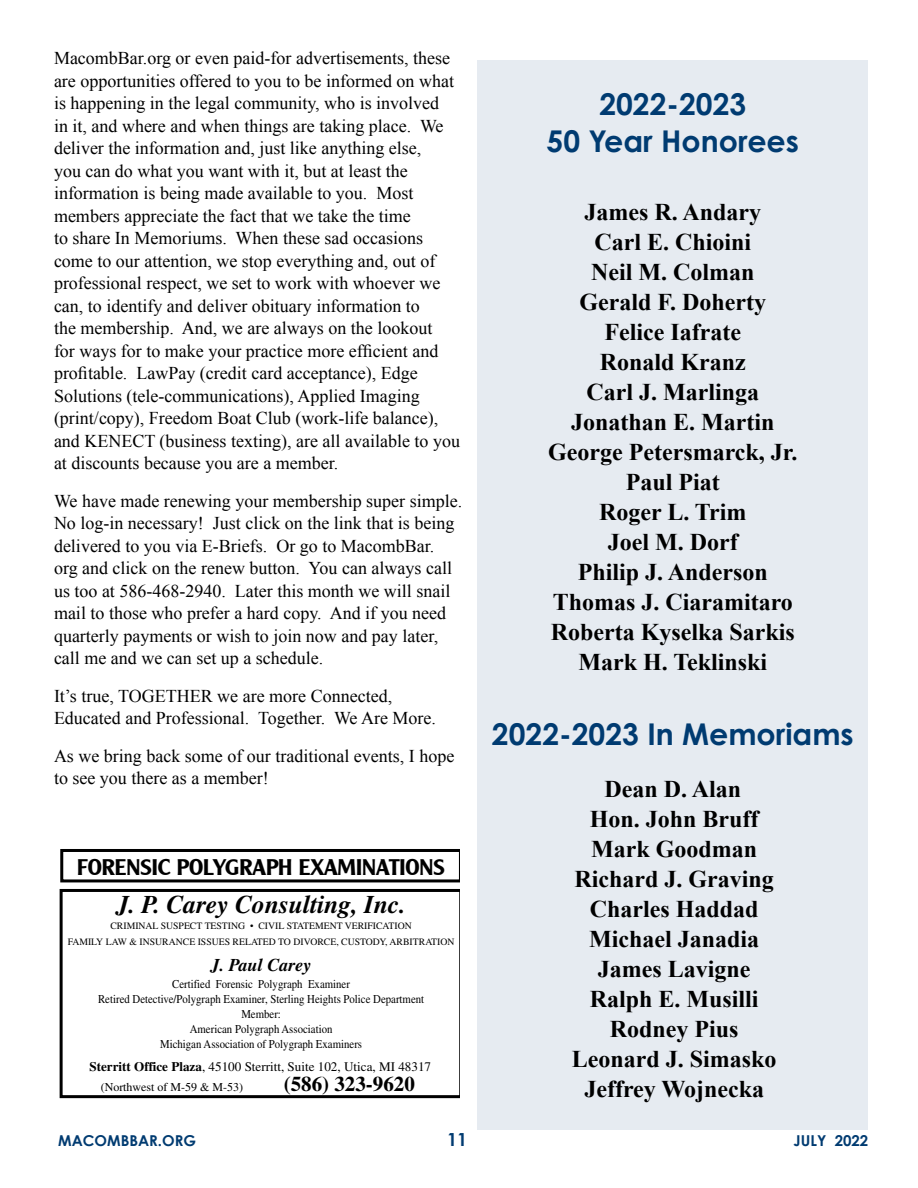
<style>
.page{position:relative;width:918px;height:1188px;background:#fff}
.page>*{position:absolute;margin:0;border:0;box-sizing:border-box;transform-origin:0 0}
.t1{font:700 30px/37.5px "Century Gothic Pro";color:#003b71;text-align:center}
.t2{font:italic 700 25.5px "Times";color:#000}
.t3{font:700 24px/30px "Times New Roman";color:#000;text-align:center}
.t4{font:700 22.5px "Clearly Gothic";color:#000}
.t5{font:700 21px "Times";color:#000}
.t6{font:18px/22.5px "Times New Roman";color:#000}
.t7{font:italic 700 18px "Times";color:#000}
.t8{font:700 18px "Century Gothic";color:#003b71}
.t9{font:700 15px "Century Gothic";color:#003b71}
.t10{font:13.2px "Times";color:#000}
.t11{font:12px/15px "Times";color:#000;text-align:center;scale:.9 1}
.t12{font:12px "Times";color:#000}
.t13{font:9.75px/16.5px "Times";color:#000;text-align:center}
.s1{font-weight:700}
</style>
<div class="page">
<div style="left:477px;top:60px;width:391px;height:1070px;background:#e6ebf1"></div>
<svg style="left:60px;top:889px;width:400px;height:209px"></svg>
<svg style="left:60px;top:849px;width:400px;height:33px"></svg>
<p class="t6" style="left:54px;top:47px;width:408px">MacombBar.org or even paid-for advertisements, these are opportunities offered to you to be informed on what is happening in the legal community, who is involved<br>in it, and where and when things are taking place. We deliver the information and, just like anything else,<br>you can do what you want with it, but at least the information is being made available to you. Most members appreciate the fact that we take the time<br>to share In Memoriums. When these sad occasions come to our attention, we stop everything and, out of professional respect, we set to work with whoever we can, to identify and deliver obituary information to<br>the membership. And, we are always on the lookout<br>for ways for to make your practice more efficient and profitable. LawPay (credit card acceptance), Edge Solutions (tele-communications), Applied Imaging (print/copy), Freedom Boat Club (work-life balance), and KENECT (business texting), are all available to you at discounts because you are a member.</p>
<p class="t6" style="left:54px;top:489px;width:410px">We have made renewing your membership super simple.<br>No log-in necessary! Just click on the link that is being delivered to you via E-Briefs. Or go to MacombBar. org and click on the renew button. You can always call us too at 586-468-2940. Later this month we will snail mail to those who prefer a hard copy. And if you need quarterly payments or wish to join now and pay later, call me and we can set up a schedule.</p>
<p class="t6" style="left:54px;top:684px;width:384px">It’s true, TOGETHER we are more Connected,<br>Educated and Professional. Together. We Are More.</p>
<p class="t6" style="left:54px;top:744px;width:402px">As we bring back some of our traditional events, I hope to see you there as a member!</p>
<p class="t4" style="left:77px;top:855px;width:369px">FORENSIC POLYGRAPH EXAMINATIONS</p>
<h2 class="t2" style="left:116px;top:889px;width:291px">J. P. Carey Consulting, Inc.</h2>
<p class="t13" style="left:68px;top:917px;width:388px">CRIMINAL SUSPECT TESTING • CIVIL STATEMENT VERIFICATION<br>FAMILY LAW &amp; INSURANCE ISSUES RELATED TO DIVORCE, CUSTODY, ARBITRATION</p>
<p class="t7" style="left:211px;top:954px;width:104px">J. Paul Carey</p>
<p class="t11" style="left:98px;top:976px;width:364px">Certified Forensic Polygraph Examiner<br>Retired Detective/Polygraph Examiner, Sterling Heights Police Department Member:<br>American Polygraph Association<br>Michigan Association of Polygraph Examiners</p>
<p class="t10" style="left:90px;top:1059px;width:343px"><span class="s1">Sterritt Office Plaza</span>, 45100 Sterritt, Suite 102, Utica, MI 48317</p>
<p class="t12" style="left:101px;top:1080px;width:144px">(Northwest of M-59 &amp; M-53)</p>
<p class="t5" style="left:284px;top:1071px;width:133px">(586) 323-9620</p>
<h1 class="t1" style="left:547px;top:85px;width:254px">2022-2023<br>50 Year Honorees</h1>
<p class="t3" style="left:548px;top:196px;width:251px">James R. Andary<br>Carl E. Chioini<br>Neil M. Colman<br>Gerald F. Doherty<br>Felice Iafrate<br>Ronald Kranz<br>Carl J. Marlinga<br>Jonathan E. Martin<br>George Petersmarck, Jr.<br>Paul Piat<br>Roger L. Trim<br>Joel M. Dorf<br>Philip J. Anderson<br>Thomas J. Ciaramitaro<br>Roberta Kyselka Sarkis<br>Mark H. Teklinski</p>
<h1 class="t1" style="left:492px;top:715px;width:363px">2022-2023 In Memoriams</h1>
<h3 class="t3" style="left:572px;top:774px;width:206px">Dean D. Alan<br>Hon. John Bruff<br>Mark Goodman<br>Richard J. Graving<br>Charles Haddad<br>Michael Janadia<br>James Lavigne<br>Ralph E. Musilli<br>Rodney Pius<br>Leonard J. Simasko<br>Jeffrey Wojnecka</h3>
<p class="t9" style="left:58px;top:1129px;width:139px">MACOMBBAR.ORG</p>
<p class="t8" style="left:447px;top:1126px;width:22px">11</p>
<p class="t9" style="left:794px;top:1129px;width:76px">JULY 2022</p>
</div>
